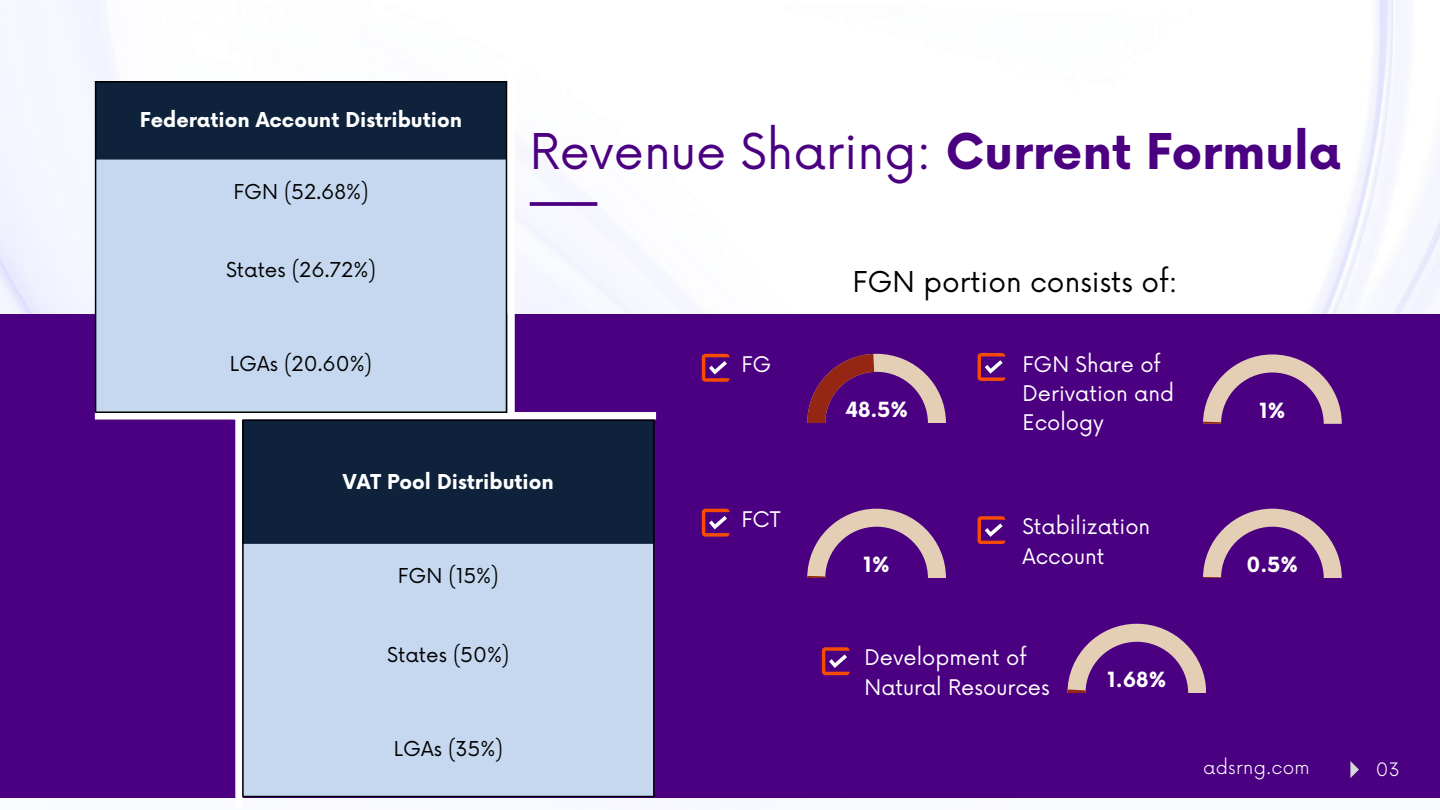
<style>
.page{position:relative;width:1440px;height:810px;background:#fff}
.page>*{position:absolute;margin:0;border:0;box-sizing:border-box;transform-origin:0 0}
.t1{font:48px "Now";color:#4b0082}
.t2{font:28px "Now";color:#000}
.t3{font:21px/29.2px "Now";color:#fff}
.t4{font:700 20.4px "Now";color:#fff}
.t5{font:20px "Now";color:#000}
.t6{font:700 20px "Now";color:#fff}
.t7{font:300 18px "Now";letter-spacing:.02em;color:#fff}
.s1{font-weight:700}
</style>
<div class="page">
<img style="left:0;top:0;width:1440px;height:798px">
<div style="left:0;top:314px;width:1440px;height:483px;background:#4b0082"></div>
<svg style="left:807px;top:354px;width:139px;height:69px"></svg>
<svg style="left:1203px;top:354px;width:139px;height:70px"></svg>
<svg style="left:807px;top:509px;width:139px;height:69px"></svg>
<svg style="left:1203px;top:509px;width:139px;height:69px"></svg>
<svg style="left:1067px;top:624px;width:139px;height:69px"></svg>
<svg style="left:978px;top:353px;width:27px;height:28px"></svg>
<svg style="left:985px;top:360px;width:18px;height:14px"></svg>
<svg style="left:978px;top:516px;width:27px;height:28px"></svg>
<svg style="left:985px;top:523px;width:18px;height:14px"></svg>
<svg style="left:702px;top:509px;width:28px;height:27px"></svg>
<svg style="left:709px;top:516px;width:18px;height:13px"></svg>
<svg style="left:702px;top:354px;width:28px;height:28px"></svg>
<svg style="left:709px;top:361px;width:18px;height:14px"></svg>
<div style="left:95px;top:412px;width:144px;height:8px;background:#fff"></div>
<div style="left:235px;top:412px;width:421px;height:8px;background:#fff"></div>
<div style="left:507px;top:0;width:8px;height:412px;background:#fff"></div>
<div style="left:235px;top:405px;width:8px;height:403px;background:#fff"></div>
<svg style="left:822px;top:647px;width:28px;height:28px"></svg>
<svg style="left:829px;top:655px;width:18px;height:13px"></svg>
<div style="left:95px;top:82px;width:412px;height:78px;background:#0e223c"></div>
<div style="left:96px;top:160px;width:410px;height:251px;background:#c5d8ef"></div>
<hr style="left:95px;top:82px;width:1px;height:329px;background:#000">
<hr style="left:506px;top:82px;width:1px;height:329px;background:#000">
<hr style="left:95px;top:81px;width:412px;height:1px;background:#000">
<hr style="left:95px;top:411px;width:412px;height:2px;background:#000">
<div style="left:243px;top:420px;width:411px;height:124px;background:#0e223c"></div>
<div style="left:244px;top:544px;width:409px;height:252px;background:#c5d8ef"></div>
<hr style="left:242px;top:421px;width:2px;height:375px;background:#000">
<hr style="left:653px;top:421px;width:2px;height:375px;background:#000">
<hr style="left:242px;top:420px;width:413px;height:1px;background:#000">
<hr style="left:242px;top:796px;width:413px;height:1px;background:#000">
<svg style="left:530px;top:202px;width:67px;height:4px"></svg>
<svg style="left:1350px;top:761px;width:9px;height:17px"></svg>
<p class="t6" style="left:140px;top:109px;width:324px">Federation Account Distribution</p>
<p class="t5" style="left:233px;top:180px;width:137px">FGN (52.68%)</p>
<p class="t5" style="left:226px;top:259px;width:151px">States (26.72%)</p>
<p class="t5" style="left:230px;top:353px;width:144px">LGAs (20.60%)</p>
<h1 class="t1" style="left:530px;top:124px;width:813px">Revenue Sharing: <span class="s1">Current Formula</span></h1>
<p class="t3" style="left:742px;top:351px;width:31px">FG</p>
<h2 class="t2" style="left:853px;top:266px;width:326px">FGN portion consists of:</h2>
<p class="t3" style="left:1022px;top:351px;width:153px">FGN Share of<br>Derivation and<br>Ecology</p>
<p class="t4" style="left:845px;top:399px;width:64px">48.5%</p>
<p class="t4" style="left:1259px;top:399px;width:28px">1%</p>
<p class="t6" style="left:343px;top:471px;width:213px">VAT Pool Distribution</p>
<p class="t5" style="left:398px;top:565px;width:102px">FGN (15%)</p>
<p class="t5" style="left:387px;top:643px;width:124px">States (50%)</p>
<p class="t5" style="left:394px;top:737px;width:110px">LGAs (35%)</p>
<p class="t3" style="left:742px;top:506px;width:41px">FCT</p>
<p class="t3" style="left:1022px;top:513px;width:129px">Stabilization<br>Account</p>
<p class="t4" style="left:864px;top:554px;width:28px">1%</p>
<p class="t4" style="left:1247px;top:554px;width:53px">0.5%</p>
<p class="t3" style="left:865px;top:644px;width:187px">Development of<br>Natural Resources</p>
<p class="t4" style="left:1107px;top:669px;width:60px">1.68%</p>
<p class="t7" style="left:1203px;top:758px;width:108px">adsrng.com</p>
<p class="t7" style="left:1376px;top:760px;width:26px">03</p>
</div>
